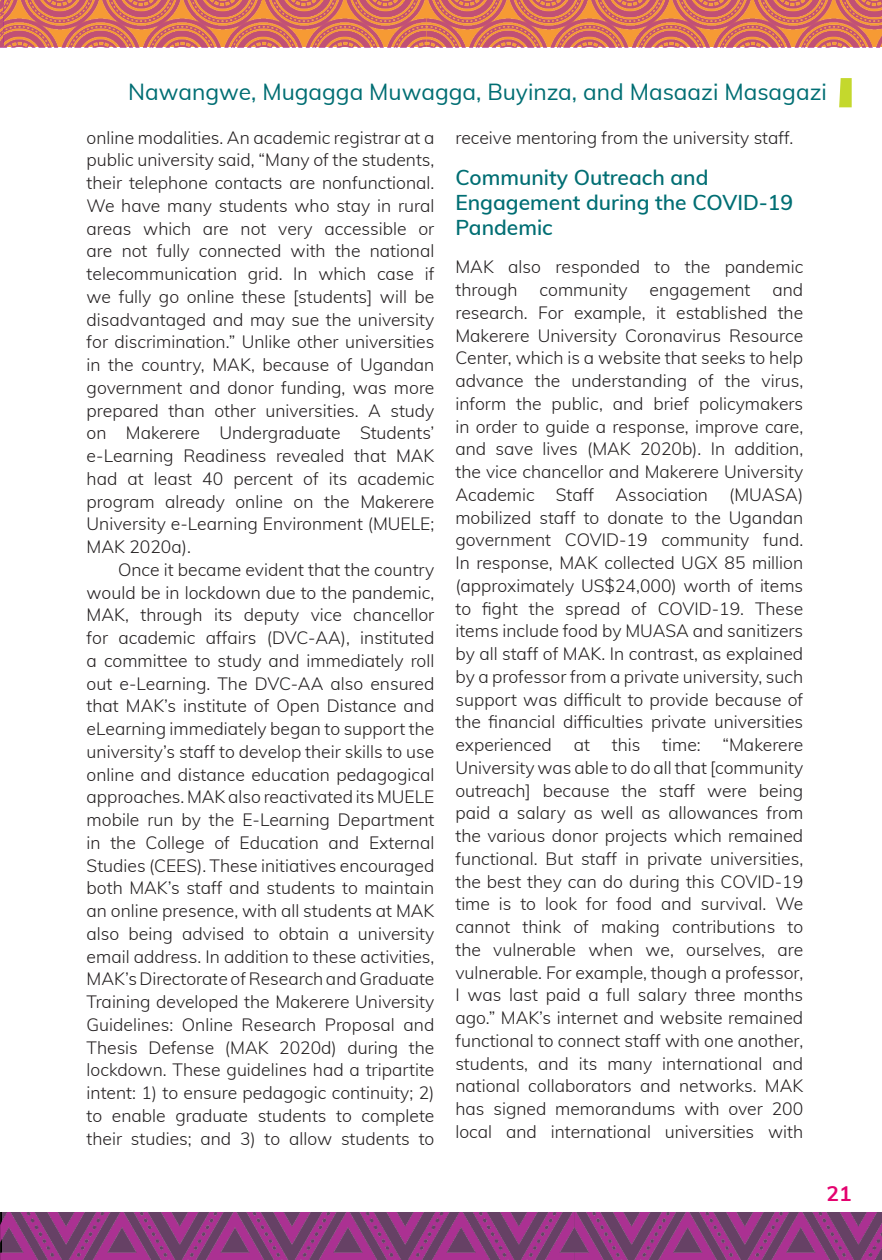
<style>
.page{position:relative;width:882px;height:1260px;background:#fff}
.page>*{position:absolute;margin:0;border:0;box-sizing:border-box;transform-origin:0 0}
.t1{font:22.75px "Muli";color:#006e73}
.t2{font:600 21px/25.2px "Muli";color:#006e73}
.t3{font:700 21px "Muli";color:#e4036f}
.P-Reg{font:300 17.5px/22.8px "Muli";color:#231f20;text-align:justify}
.P-First{font:300 17.5px/22.8px "Muli";color:#231f20}
</style>
<div class="page">
<img style="left:0;top:1213px;width:882px;height:47px">
<img style="left:0;top:0;width:882px;height:47px">
<svg style="left:839px;top:78px;width:13px;height:29px"></svg>
<h1 class="t1" style="left:128px;top:75px;width:700px">Nawangwe, Mugagga Muwagga, Buyinza, and Masaazi Masagazi</h1>
<p class="P-Reg" style="left:87px;top:125px;width:349px">online modalities. An academic registrar at a public university said, “Many of the students, their telephone contacts are nonfunctional.<br>We have many students who stay in rural areas which are not very accessible or are not fully connected with the national telecommunication grid. In which case if we fully go online these [students] will be disadvantaged and may sue the university for discrimination.” Unlike other universities in the country, MAK, because of Ugandan government and donor funding, was more prepared than other universities. A study on Makerere Undergraduate Students’ e-Learning Readiness revealed that MAK had at least 40 percent of its academic program already online on the Makerere University e-Learning Environment (MUELE; MAK 2020a).</p>
<p class="P-Reg" style="left:87px;top:557px;width:349px;text-indent:32px">Once it became evident that the country would be in lockdown due to the pandemic, MAK, through its deputy vice chancellor for academic affairs (DVC-AA), instituted a committee to study and immediately roll out e-Learning. The DVC-AA also ensured that MAK’s institute of Open Distance and eLearning immediately began to support the university’s staff to develop their skills to use online and distance education pedagogical approaches. MAK also reactivated its MUELE mobile run by the E-Learning Department in the College of Education and External Studies (CEES). These initiatives encouraged both MAK’s staff and students to maintain an online presence, with all students at MAK also being advised to obtain a university email address. In addition to these activities, MAK’s Directorate of Research and Graduate Training developed the Makerere University Guidelines: Online Research Proposal and Thesis Defense (MAK 2020d) during the lockdown. These guidelines had a tripartite intent: 1) to ensure pedagogic continuity; 2) to enable graduate students to complete their studies; and 3) to allow students to</p>
<p class="P-Reg" style="left:455px;top:125px;width:339px">receive mentoring from the university staff.</p>
<h1 class="t2" style="left:455px;top:163px;width:339px">Community Outreach and<br>Engagement during the COVID-19<br>Pandemic</h1>
<p class="P-First" style="left:455px;top:255px;width:349px">MAK also responded to the pandemic through</p>
<p class="P-First" style="left:455px;top:278px;width:349px;text-align:justify;text-indent:317px">and research. For example, it established the Makerere University Coronavirus Resource Center, which is a website that seeks to help advance the understanding of the virus, inform the public, and brief policymakers in order to guide a response, improve care, and save lives (MAK 2020b). In addition, the vice chancellor and Makerere University Academic Staff Association (MUASA) mobilized staff to donate to the Ugandan government COVID-19 community fund.<br>In response, MAK collected UGX 85 million (approximately US$24,000) worth of items to fight the spread of COVID-19. These items include food by MUASA and sanitizers by all staff of MAK. In contrast, as explained by a professor from a private university, such support was difficult to provide because of the financial difficulties private universities experienced at this time: “Makerere University was able to do all that [community outreach] because the staff were being paid a salary as well as allowances from the various donor projects which remained functional. But staff in private universities, the best they can do during this COVID-19 time is to look for food and survival. We cannot think of making contributions to the vulnerable when we, ourselves, are vulnerable. For example, though a professor, I was last paid a full salary three months ago.” MAK’s internet and website remained functional to connect staff with one another, students, and its many international and national collaborators and networks. MAK has signed memorandums with over 200 local and international universities with</p>
<p class="P-First" style="left:540px;top:278px;width:90px">community</p>
<p class="P-First" style="left:650px;top:278px;width:103px">engagement</p>
<p class="t3" style="left:826px;top:1178px;width:27px">21</p>
</div>
